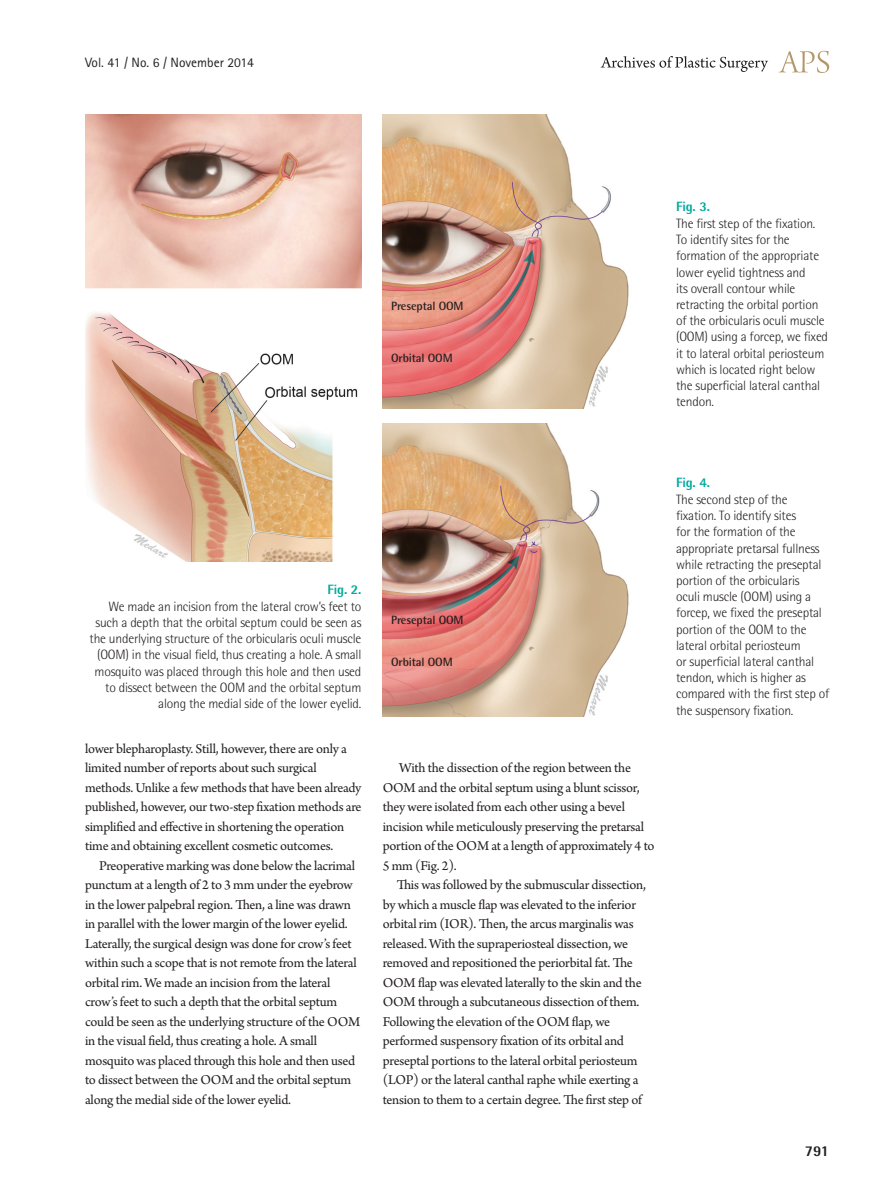
<style>
.page{position:relative;width:893px;height:1191px;background:#fff}
.page>*{position:absolute;margin:0;border:0;box-sizing:border-box;transform-origin:0 0}
.t1{font:800 15px "Rotis Semi Sans Std";color:#231f20}
.본문{font:14.25px/19.5px "Arno Pro";letter-spacing:-.015em;color:#231f20}
.표_그림_설명{font:300 13.5px/16.2px "Rotis Semi Sans Std";letter-spacing:-.015em;color:#231f20}
.t2{font:13.5px "Rotis Sans Serif Std";color:#231f20}
.그림지문{font:700 12px "Rotis Semi Sans Std";letter-spacing:-.01em;color:#231f20}
.s1{font-weight:800;color:#00a99d}
</style>
<div class="page">
<svg style="left:779px;top:51px;width:50px;height:22px"></svg>
<svg style="left:601px;top:56px;width:167px;height:16px"></svg>
<img style="left:85px;top:115px;width:276px;height:446px">
<img style="left:383px;top:115px;width:246px;height:293px">
<img style="left:383px;top:423px;width:246px;height:293px">
<p class="t2" style="left:85px;top:54px;width:170px">Vol. 41 / No. 6 / November 2014</p>
<p class="그림지문" style="left:391px;top:298px;width:74px">Preseptal OOM</p>
<p class="그림지문" style="left:391px;top:350px;width:63px">Orbital OOM</p>
<p class="표_그림_설명" style="left:676px;top:199px;width:153px"><span class="s1">Fig. 3.<br></span>The first step of the fixation.<br>To identify sites for the formation of the appropriate lower eyelid tightness and<br>its overall contour while retracting the orbital portion of the orbicularis oculi muscle (OOM) using a forcep, we fixed it to lateral orbital periosteum which is located right below the superficial lateral canthal tendon.</p>
<p class="표_그림_설명" style="left:90px;top:581px;width:273px;text-align:right"><span class="s1">Fig. 2.<br></span>We made an incision from the lateral crow’s feet to such a depth that the orbital septum could be seen as the underlying structure of the orbicularis oculi muscle (OOM) in the visual field, thus creating a hole. A small mosquito was placed through this hole and then used to dissect between the OOM and the orbital septum along the medial side of the lower eyelid.</p>
<p class="본문" style="left:85px;top:739px;width:278px">lower blepharoplasty. Still, however, there are only a limited number of reports about such surgical methods. Unlike a few methods that have been already published, however, our two-step fixation methods are simplified and effective in shortening the operation time and obtaining excellent cosmetic outcomes.</p>
<p class="본문" style="left:85px;top:856px;width:277px;text-indent:14px">Preoperative marking was done below the lacrimal punctum at a length of 2 to 3 mm under the eyebrow in the lower palpebral region. Then, a line was drawn in parallel with the lower margin of the lower eyelid.<br>Laterally, the surgical design was done for crow’s feet within such a scope that is not remote from the lateral orbital rim. We made an incision from the lateral crow’s feet to such a depth that the orbital septum could be seen as the underlying structure of the OOM in the visual field, thus creating a hole. A small mosquito was placed through this hole and then used to dissect between the OOM and the orbital septum along the medial side of the lower eyelid.</p>
<p class="그림지문" style="left:391px;top:612px;width:74px">Preseptal OOM</p>
<p class="그림지문" style="left:391px;top:655px;width:63px">Orbital OOM</p>
<p class="본문" style="left:383px;top:759px;width:273px;text-indent:17px">With the dissection of the region between the OOM and the orbital septum using a blunt scissor, they were isolated from each other using a bevel incision while meticulously preserving the pretarsal portion of the OOM at a length of approximately 4 to 5 mm (Fig. 2).</p>
<p class="본문" style="left:383px;top:876px;width:265px;text-indent:14px">This was followed by the submuscular dissection, by which a muscle flap was elevated to the inferior orbital rim (IOR). Then, the arcus marginalis was released. With the supraperiosteal dissection, we removed and repositioned the periorbital fat. The OOM flap was elevated laterally to the skin and the OOM through a subcutaneous dissection of them.<br>Following the elevation of the OOM flap, we performed suspensory fixation of its orbital and preseptal portions to the lateral orbital periosteum (LOP) or the lateral canthal raphe while exerting a tension to them to a certain degree. The first step of</p>
<p class="표_그림_설명" style="left:676px;top:475px;width:155px"><span class="s1">Fig. 4.<br></span>The second step of the fixation. To identify sites<br>for the formation of the appropriate pretarsal fullness while retracting the preseptal portion of the orbicularis<br>oculi muscle (OOM) using a forcep, we fixed the preseptal portion of the OOM to the lateral orbital periosteum<br>or superficial lateral canthal tendon, which is higher as compared with the first step of the suspensory fixation.</p>
<p class="t1" style="left:805px;top:1141px;width:26px">791</p>
</div>
